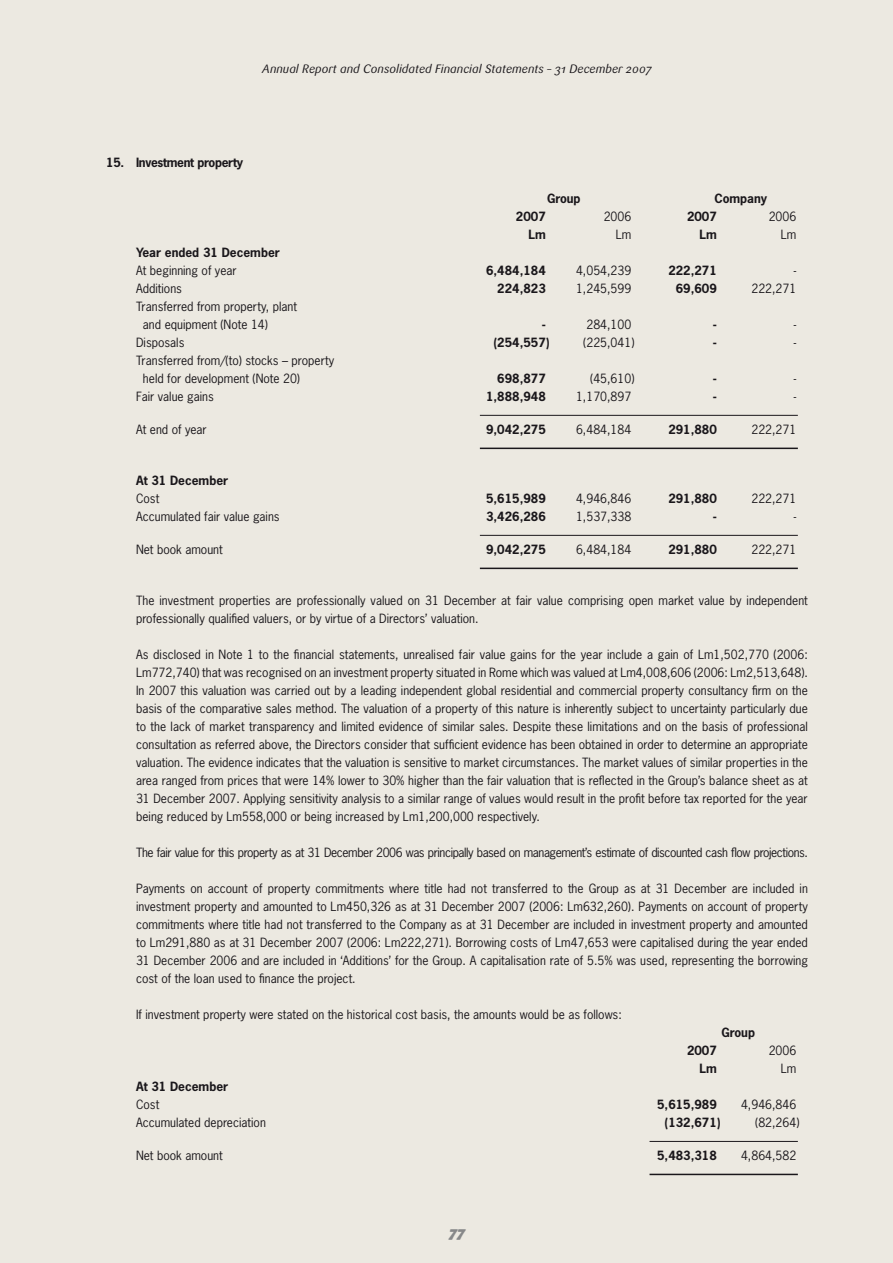
<style>
.page{position:relative;width:893px;height:1263px;background:#ece9e1}
.page>*{position:absolute;margin:0;border:0;box-sizing:border-box;transform-origin:0 0}
.t1{font:italic 900 15px "Sari";color:#878889}
.t2{font:12px/18px "M News Gothic Std";color:#1a171b}
.t3{font:700 12px/18px "M News Gothic Std";color:#1a171b}
.t4{font:12px "M News Gothic Std";letter-spacing:-.035em;color:#1a171b}
.t5{font:italic 12px "Sari";color:#1a171b}
.t6{font:700 12px "M News Gothic Std";letter-spacing:-.025em;color:#1a171b}
.s1{font-weight:400}
</style>
<div class="page">
<hr style="left:480px;top:415px;width:318px;height:1px;background:#1a171b">
<hr style="left:480px;top:448px;width:318px;height:1px;background:#1a171b">
<hr style="left:480px;top:535px;width:318px;height:1px;background:#1a171b">
<hr style="left:480px;top:568px;width:318px;height:1px;background:#1a171b">
<hr style="left:649px;top:1141px;width:149px;height:1px;background:#1a171b">
<hr style="left:649px;top:1174px;width:149px;height:1px;background:#1a171b">
<p class="t5" style="left:262px;top:62px;width:391px">Annual Report and Consolidated Financial Statements – 31 December 2007</p>
<p class="t6" style="left:106px;top:154px;width:138px">15. Investment property</p>
<p class="t3" style="left:547px;top:189px;width:35px">Group</p>
<p class="t3" style="left:714px;top:189px;width:54px">Company</p>
<p class="t3" style="left:516px;top:207px;width:31px">2007</p>
<p class="t2" style="left:604px;top:207px;width:29px">2006</p>
<p class="t3" style="left:687px;top:207px;width:31px">2007</p>
<p class="t2" style="left:769px;top:207px;width:29px">2006</p>
<p class="t3" style="left:528px;top:225px;width:19px">Lm</p>
<p class="t2" style="left:616px;top:225px;width:17px">Lm</p>
<p class="t3" style="left:699px;top:225px;width:19px">Lm</p>
<p class="t2" style="left:781px;top:225px;width:17px">Lm</p>
<p class="t3" style="left:136px;top:243px;width:145px">Year ended 31 December<br><span class="s1">At beginning of year</span></p>
<p class="t3" style="left:486px;top:261px;width:61px">6,484,184</p>
<p class="t2" style="left:576px;top:261px;width:57px">4,054,239</p>
<p class="t3" style="left:668px;top:261px;width:50px">222,271</p>
<p class="t2" style="left:794px;top:261px;width:4px">-</p>
<p class="t2" style="left:136px;top:279px;width:47px">Additions</p>
<p class="t3" style="left:497px;top:279px;width:50px">224,823</p>
<p class="t2" style="left:576px;top:279px;width:57px">1,245,599</p>
<p class="t3" style="left:676px;top:279px;width:43px">69,609</p>
<p class="t2" style="left:751px;top:279px;width:46px">222,271</p>
<p class="t2" style="left:143px;top:297px;width:156px;text-indent:-7px">Transferred from property, plant and equipment (Note 14)</p>
<p class="t3" style="left:542px;top:315px;width:6px">-</p>
<p class="t2" style="left:586px;top:315px;width:46px">284,100</p>
<p class="t3" style="left:713px;top:315px;width:6px">-</p>
<p class="t2" style="left:794px;top:315px;width:4px">-</p>
<p class="t2" style="left:136px;top:333px;width:50px">Disposals</p>
<p class="t3" style="left:493px;top:333px;width:58px">(254,557)</p>
<p class="t2" style="left:583px;top:333px;width:53px">(225,041)</p>
<p class="t3" style="left:713px;top:333px;width:6px">-</p>
<p class="t2" style="left:794px;top:333px;width:4px">-</p>
<p class="t2" style="left:143px;top:351px;width:193px;text-indent:-7px">Transferred from/(to) stocks – property held for development (Note 20)</p>
<p class="t3" style="left:497px;top:369px;width:50px">698,877</p>
<p class="t2" style="left:590px;top:369px;width:46px">(45,610)</p>
<p class="t3" style="left:713px;top:369px;width:6px">-</p>
<p class="t2" style="left:794px;top:369px;width:4px">-</p>
<p class="t2" style="left:136px;top:387px;width:79px">Fair value gains</p>
<p class="t3" style="left:486px;top:387px;width:61px">1,888,948</p>
<p class="t2" style="left:576px;top:387px;width:57px">1,170,897</p>
<p class="t3" style="left:713px;top:387px;width:6px">-</p>
<p class="t2" style="left:794px;top:387px;width:4px">-</p>
<p class="t2" style="left:136px;top:420px;width:72px">At end of year</p>
<p class="t3" style="left:486px;top:420px;width:61px">9,042,275</p>
<p class="t2" style="left:576px;top:420px;width:57px">6,484,184</p>
<p class="t3" style="left:668px;top:420px;width:50px">291,880</p>
<p class="t2" style="left:751px;top:420px;width:46px">222,271</p>
<p class="t3" style="left:136px;top:471px;width:94px">At 31 December<br><span class="s1">Cost</span></p>
<p class="t3" style="left:486px;top:489px;width:61px">5,615,989</p>
<p class="t2" style="left:576px;top:489px;width:57px">4,946,846</p>
<p class="t3" style="left:668px;top:489px;width:50px">291,880</p>
<p class="t2" style="left:751px;top:489px;width:46px">222,271</p>
<p class="t2" style="left:136px;top:507px;width:145px">Accumulated fair value gains</p>
<p class="t3" style="left:486px;top:507px;width:61px">3,426,286</p>
<p class="t2" style="left:576px;top:507px;width:57px">1,537,338</p>
<p class="t3" style="left:713px;top:507px;width:6px">-</p>
<p class="t2" style="left:794px;top:507px;width:4px">-</p>
<p class="t2" style="left:136px;top:540px;width:88px">Net book amount</p>
<p class="t3" style="left:486px;top:540px;width:61px">9,042,275</p>
<p class="t2" style="left:576px;top:540px;width:57px">6,484,184</p>
<p class="t3" style="left:668px;top:540px;width:50px">291,880</p>
<p class="t2" style="left:751px;top:540px;width:46px">222,271</p>
<p class="t2" style="left:136px;top:591px;width:673px">The investment properties are professionally valued on 31 December at fair value comprising open market value by independent professionally qualified valuers, or by virtue of a Directors’ valuation.</p>
<p class="t2" style="left:136px;top:645px;width:673px;text-align:justify">As disclosed in Note 1 to the financial statements, unrealised fair value gains for the year include a gain of Lm1,502,770 (2006:<br>Lm772,740) that was recognised on an investment property situated in Rome which was valued at Lm4,008,606 (2006: Lm2,513,648).<br>In 2007 this valuation was carried out by a leading independent global residential and commercial property consultancy firm on the basis of the comparative sales method. The valuation of a property of this nature is inherently subject to uncertainty particularly due to the lack of market transparency and limited evidence of similar sales. Despite these limitations and on the basis of professional consultation as referred above, the Directors consider that sufficient evidence has been obtained in order to determine an appropriate valuation. The evidence indicates that the valuation is sensitive to market circumstances. The market values of similar properties in the area ranged from prices that were 14% lower to 30% higher than the fair valuation that is reflected in the Group’s balance sheet as at 31 December 2007. Applying sensitivity analysis to a similar range of values would result in the profit before tax reported for the year being reduced by Lm558,000 or being increased by Lm1,200,000 respectively.</p>
<p class="t4" style="left:136px;top:844px;width:673px">The fair value for this property as at 31 December 2006 was principally based on management’s estimate of discounted cash flow projections.</p>
<p class="t2" style="left:136px;top:879px;width:673px;text-align:justify">Payments on account of property commitments where title had not transferred to the Group as at 31 December are included in investment property and amounted to Lm450,326 as at 31 December 2007 (2006: Lm632,260). Payments on account of property commitments where title had not transferred to the Company as at 31 December are included in investment property and amounted to Lm291,880 as at 31 December 2007 (2006: Lm222,271). Borrowing costs of Lm47,653 were capitalised during the year ended 31 December 2006 and are included in ‘Additions’ for the Group. A capitalisation rate of 5.5% was used, representing the borrowing cost of the loan used to finance the project.</p>
<p class="t2" style="left:136px;top:1005px;width:487px">If investment property were stated on the historical cost basis, the amounts would be as follows:</p>
<p class="t3" style="left:721px;top:1023px;width:35px">Group</p>
<p class="t3" style="left:687px;top:1041px;width:31px">2007</p>
<p class="t2" style="left:769px;top:1041px;width:29px">2006</p>
<p class="t3" style="left:699px;top:1059px;width:19px">Lm</p>
<p class="t2" style="left:781px;top:1059px;width:17px">Lm</p>
<p class="t3" style="left:136px;top:1077px;width:94px">At 31 December<br><span class="s1">Cost</span></p>
<p class="t3" style="left:657px;top:1095px;width:61px">5,615,989</p>
<p class="t2" style="left:741px;top:1095px;width:57px">4,946,846</p>
<p class="t2" style="left:136px;top:1113px;width:131px">Accumulated depreciation</p>
<p class="t3" style="left:664px;top:1113px;width:58px">(132,671)</p>
<p class="t2" style="left:755px;top:1113px;width:46px">(82,264)</p>
<p class="t2" style="left:136px;top:1146px;width:88px">Net book amount</p>
<p class="t3" style="left:657px;top:1146px;width:61px">5,483,318</p>
<p class="t2" style="left:741px;top:1146px;width:57px">4,864,582</p>
<p class="t1" style="left:449px;top:1222px;width:18px">77</p>
</div>
